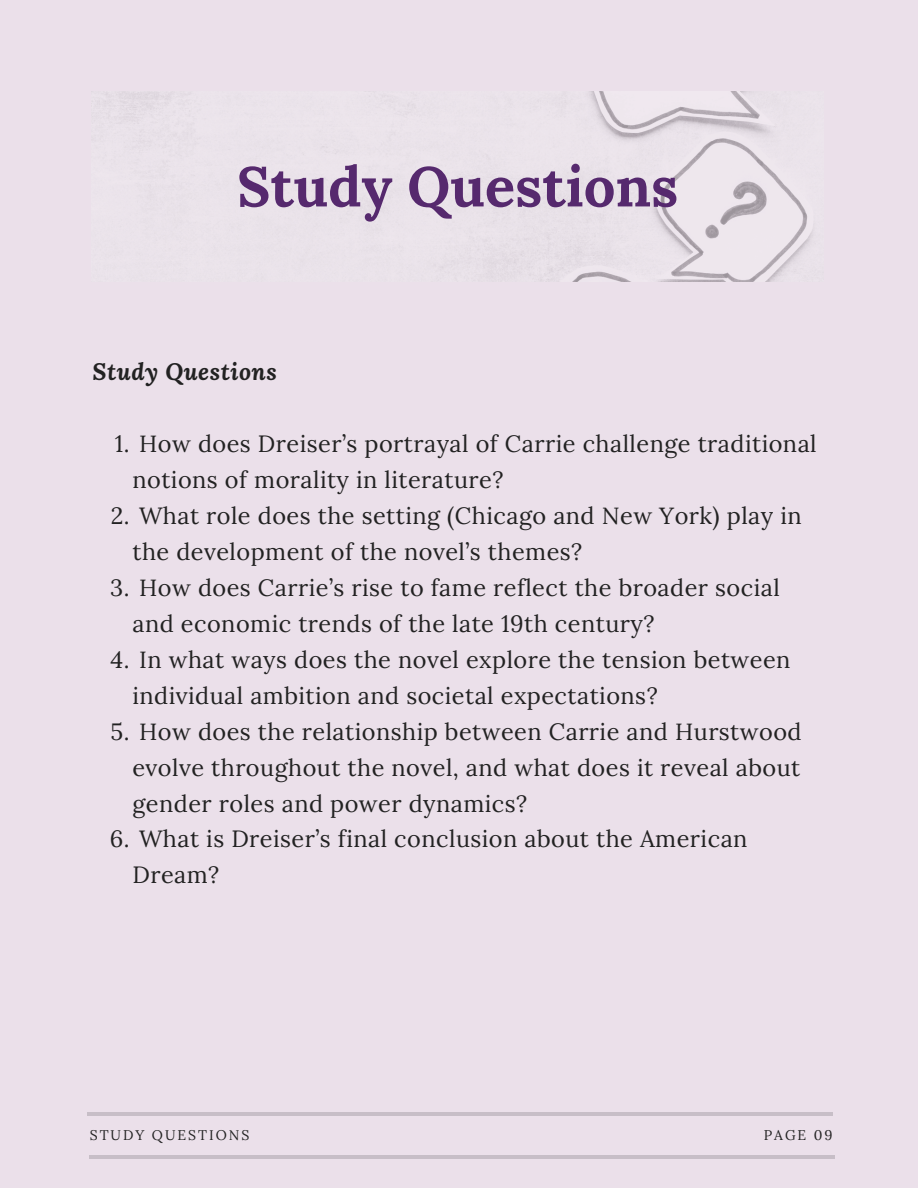
<style>
.page{position:relative;width:918px;height:1188px;background:#ebe0ea}
.page>*{position:absolute;margin:0;border:0;box-sizing:border-box;transform-origin:0 0}
.t1{font:700 55.95px "Lora";color:#56296e}
.t2{font:23.55px/36px "Lora";letter-spacing:.02em;color:#222}
.t3{font:italic 700 23.55px "Lora";letter-spacing:.02em;color:#222}
.t4{font:13.95px "Lora";letter-spacing:.14em;color:#222}
</style>
<div class="page">
<hr style="left:87px;top:1112px;width:746px;height:4px;background:#c7bec7">
<hr style="left:89px;top:1155px;width:746px;height:4px;background:#c7bec7">
<img style="left:99px;top:92px;width:714px;height:190px">
<p class="t1" style="left:237px;top:150px;width:443px">Study Questions</p>
<h1 class="t3" style="left:93px;top:356px;width:186px">Study Questions</h1>
<h2 class="t2" style="left:132px;top:425px;width:686px;text-indent:-18px">1. How does Dreiser’s portrayal of Carrie challenge traditional notions of morality in literature?</h2>
<p class="t2" style="left:132px;top:497px;width:671px;text-indent:-22px">2. What role does the setting (Chicago and New York) play in the development of the novel’s themes?</p>
<p class="t2" style="left:132px;top:569px;width:649px;text-indent:-22px">3. How does Carrie’s rise to fame reflect the broader social and economic trends of the late 19th century?</p>
<p class="t2" style="left:132px;top:641px;width:660px;text-indent:-22px">4. In what ways does the novel explore the tension between individual ambition and societal expectations?</p>
<p class="t2" style="left:132px;top:713px;width:671px;text-align:justify;text-indent:-22px">5. How does the relationship between Carrie and Hurstwood evolve throughout the novel, and what does it reveal about gender roles and power dynamics?</p>
<p class="t2" style="left:132px;top:821px;width:617px;text-indent:-23px">6. What is Dreiser’s final conclusion about the American<br>Dream?</p>
<p class="t4" style="left:90px;top:1125px;width:161px">STUDY QUESTIONS</p>
<p class="t4" style="left:764px;top:1125px;width:70px">PAGE 09</p>
</div>
